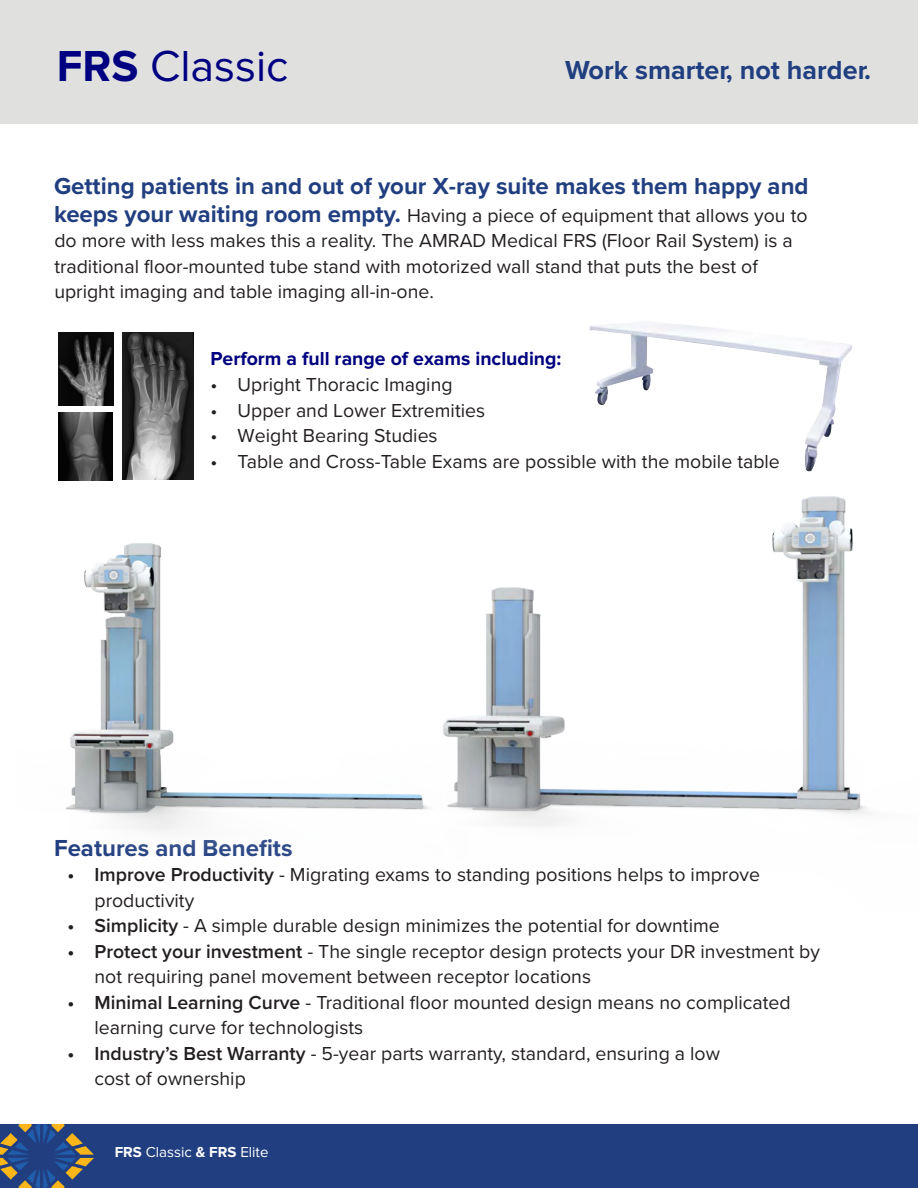
<style>
.page{position:relative;width:918px;height:1188px;background:#fff}
.page>*{position:absolute;margin:0;border:0;box-sizing:border-box;transform-origin:0 0}
.t1{font:45px "Proxima Nova";color:#000080}
.t2{font:700 27px "Proxima Nova";color:#213f80}
.t3{font:700 24px "Proxima Nova";color:#213f80}
.t4{font:19.5px/25.5px "Proxima Nova";color:#231f20}
.t5{font:700 19.5px "Proxima Nova";color:#000080}
.t6{font:15px "Proxima Nova";color:#fff}
.s1{font-weight:700}
.s2{font-weight:700;font-size:24px;color:#213f80}
.s3{font-weight:600}
</style>
<div class="page">
<div style="left:0;top:0;width:918px;height:124px;background:#e0e1df"></div>
<div style="left:0;top:1124px;width:918px;height:64px;background:#213f80"></div>
<svg style="left:0;top:1124px;width:94px;height:64px"></svg>
<img style="left:66px;top:543px;width:272px;height:288px">
<img style="left:338px;top:496px;width:531px;height:331px">
<img style="left:589px;top:323px;width:263px;height:149px">
<img style="left:58px;top:332px;width:56px;height:74px">
<img style="left:58px;top:413px;width:54px;height:67px">
<img style="left:122px;top:332px;width:71px;height:148px">
<h1 class="t1" style="left:57px;top:40px;width:233px"><span class="s1">FRS</span> Classic</h1>
<h2 class="t2" style="left:565px;top:49px;width:307px">Work smarter, not harder.</h2>
<p class="t3" style="left:54px;top:168px;width:756px">Getting patients in and out of your X-ray suite makes them happy and</p>
<p class="t4" style="left:54px;top:202px;width:755px"><span class="s2">keeps your waiting room empty.</span> Having a piece of equipment that allows you to do more with less makes this a reality. The AMRAD Medical FRS (Floor Rail System) is a traditional floor-mounted tube stand with motorized wall stand that puts the best of upright imaging and table imaging all-in-one.</p>
<p class="t5" style="left:210px;top:347px;width:353px">Perform a full range of exams including:</p>
<p class="t4" style="left:211px;top:371px;width:244px">• Upright Thoracic Imaging</p>
<p class="t4" style="left:211px;top:397px;width:276px">• Upper and Lower Extremities</p>
<p class="t4" style="left:211px;top:422px;width:229px">• Weight Bearing Studies</p>
<p class="t4" style="left:211px;top:448px;width:571px">• Table and Cross-Table Exams are possible with the mobile table</p>
<p class="t3" style="left:54px;top:830px;width:240px">Features and Benefits</p>
<p class="t4" style="left:68px;top:861px;width:694px"><span class="s3">• Improve Productivity</span> - Migrating exams to standing positions helps to improve</p>
<p class="t4" style="left:95px;top:887px;width:101px">productivity</p>
<p class="t4" style="left:68px;top:912px;width:654px"><span class="s3">• Simplicity</span> - A simple durable design minimizes the potential for downtime</p>
<p class="t4" style="left:95px;top:938px;width:727px;text-indent:-27px"><span class="s3">• Protect your investment</span> - The single receptor design protects your DR investment by not requiring panel movement between receptor locations</p>
<p class="t4" style="left:95px;top:989px;width:698px;text-indent:-27px"><span class="s3">• Minimal Learning Curve</span> - Traditional floor mounted design means no complicated learning curve for technologists</p>
<p class="t4" style="left:95px;top:1040px;width:627px;text-indent:-27px"><span class="s3">• Industry’s Best Warranty</span> - 5-year parts warranty, standard, ensuring a low cost of ownership</p>
<p class="t6" style="left:115px;top:1144px;width:155px"><span class="s1">FRS</span> Classic <span class="s1">&amp; FRS</span> Elite</p>
</div>
